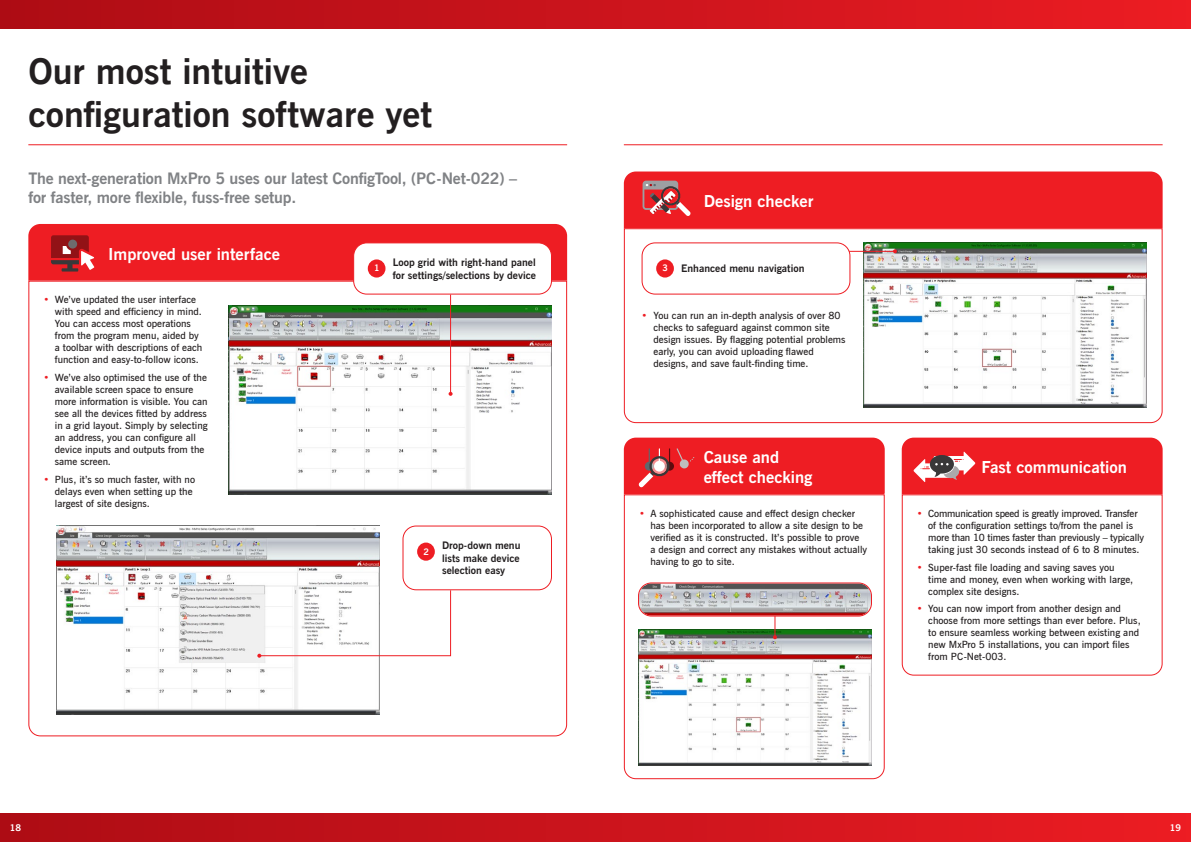
<style>
.page{position:relative;width:1191px;height:842px;background:#fff}
.page>*{position:absolute;margin:0;border:0;box-sizing:border-box;transform-origin:0 0}
.t1{font:700 36px/43.2px "News Gothic BT";color:#231f20}
.t2{font:700 16.7px/20px "News Gothic BT";color:#fff}
.t3{font:700 16px/19.2px "News Gothic BT";letter-spacing:-.01em;color:#808285}
.t4{font:700 10.5px/12.6px "News Gothic BT";color:#231f20}
.t5{font:600 10px/12px "News Gothic BT";color:#231f20}
.t6{font:600 10px/12px "News Gothic BT";letter-spacing:-.02em;color:#231f20}
.t7{font:700 9.4px "News Gothic BT";color:#fff}
.t8{font:700 9.2px "News Gothic BT";color:#fff}
.s1{color:#ee1d23}
</style>
<div class="page">
<div style="left:0;top:814px;width:1191px;height:28px;background:linear-gradient(to right,#ad0c14,#eb1c23)"></div>
<div style="left:0;top:0;width:1191px;height:28px;background:linear-gradient(to right,#ad0c14,#eb1c23)"></div>
<hr style="left:28px;top:144px;width:539px;height:1px;background:#ee1d23">
<hr style="left:624px;top:144px;width:538px;height:1px;background:#ee1d23">
<svg style="left:28px;top:281px;width:539px;height:456px"></svg>
<div style="left:28px;top:224px;width:539px;height:57px;background:#ee1d23"></div>
<div style="left:68px;top:240px;width:9px;height:9px;background:#6d6b6d;border-radius:50%"></div>
<img style="left:228px;top:306px;width:324px;height:189px">
<img style="left:57px;top:525px;width:323px;height:189px">
<div style="left:354px;top:243px;width:197px;height:51px;background:#fff;border-radius:13px"></div>
<div style="left:353px;top:242px;width:199px;height:53px;border:1px solid #ee1d23;border-radius:13px"></div>
<div style="left:368px;top:259px;width:17px;height:19px;background:#ee1d23;border-radius:50%"></div>
<div style="left:403px;top:526px;width:148px;height:64px;background:#fff;border-radius:13px"></div>
<div style="left:402px;top:525px;width:150px;height:65px;border:1px solid #ee1d23;border-radius:13px"></div>
<div style="left:417px;top:543px;width:18px;height:18px;background:#ee1d23;border-radius:50%"></div>
<hr style="left:450px;top:295px;width:1px;height:99px;background:#ee1d23">
<svg style="left:448px;top:392px;width:4px;height:4px"></svg>
<svg style="left:257px;top:589px;width:194px;height:69px"></svg>
<svg style="left:901px;top:494px;width:262px;height:182px"></svg>
<svg style="left:901px;top:438px;width:261px;height:56px;background:#e92a2f"></svg>
<svg style="left:623px;top:228px;width:540px;height:196px"></svg>
<div style="left:624px;top:171px;width:538px;height:57px;background:#ee1d23"></div>
<img style="left:863px;top:242px;width:283px;height:165px">
<hr style="left:847px;top:251px;width:48px;height:1px;background:#ee1d23">
<svg style="left:893px;top:249px;width:4px;height:4px"></svg>
<div style="left:642px;top:243px;width:208px;height:51px;background:#fff;border-radius:13px"></div>
<div style="left:641px;top:242px;width:209px;height:53px;border:1px solid #ee1d23;border-radius:13px"></div>
<div style="left:656px;top:259px;width:18px;height:19px;background:#ee1d23;border-radius:50%"></div>
<svg style="left:623px;top:494px;width:262px;height:286px"></svg>
<div style="left:624px;top:438px;width:260px;height:56px;background:#ee1d23"></div>
<img style="left:638px;top:629px;width:234px;height:136px">
<svg style="left:773px;top:616px;width:4px;height:23px"></svg>
<img style="left:639px;top:583px;width:232px;height:32px">
<div style="left:638px;top:582px;width:234px;height:34px;border:1px solid #ee1d23;border-radius:13px"></div>
<p class="t1" style="left:28px;top:49px;width:405px">Our most intuitive configuration software yet</p>
<p class="t3" style="left:28px;top:168px;width:490px">The next-generation MxPro 5 uses our latest ConfigTool, (PC-Net-022) – for faster, more flexible, fuss-free setup.</p>
<p class="t2" style="left:108px;top:243px;width:173px">Improved user interface</p>
<p class="t5" style="left:55px;top:294px;width:149px;text-indent:-11px"><span class="s1">•</span> We’ve updated the user interface with speed and efficiency in mind.<br>You can access most operations from the program menu, aided by a toolbar with descriptions of each function and easy-to-follow icons.</p>
<p class="t5" style="left:55px;top:371px;width:154px;text-indent:-11px"><span class="s1">•</span> We’ve also optimised the use of the available screen space to ensure more information is visible. You can see all the devices fitted by address in a grid layout. Simply by selecting an address, you can configure all device inputs and outputs from the same screen.</p>
<p class="t5" style="left:55px;top:473px;width:142px;text-indent:-11px"><span class="s1">•</span> Plus, it’s so much faster, with no delays even when setting up the largest of site designs.</p>
<p class="t8" style="left:374px;top:263px;width:7px">1</p>
<p class="t4" style="left:393px;top:256px;width:145px">Loop grid with right-hand panel for settings/selections by device</p>
<p class="t8" style="left:423px;top:546px;width:7px">2</p>
<p class="t4" style="left:442px;top:539px;width:80px;text-align:justify">Drop-down menu lists make device selection easy</p>
<p class="t2" style="left:703px;top:191px;width:111px">Design checker</p>
<p class="t8" style="left:662px;top:263px;width:7px">3</p>
<p class="t4" style="left:681px;top:262px;width:125px">Enhanced menu navigation</p>
<p class="t5" style="left:653px;top:309px;width:194px;text-indent:-12px"><span class="s1">•</span> You can run an in-depth analysis of over 80 checks to safeguard against common site design issues. By flagging potential problems early, you can avoid uploading flawed designs, and save fault-finding time.</p>
<p class="t2" style="left:703px;top:447px;width:110px">Cause and effect checking</p>
<p class="t5" style="left:650px;top:507px;width:218px;text-indent:-11px"><span class="s1">•</span> A sophisticated cause and effect design checker has been incorporated to allow a site design to be verified as it is constructed. It’s possible to prove<br>a design and correct any mistakes without actually having to go to site.</p>
<p class="t2" style="left:981px;top:457px;width:147px">Fast communication</p>
<p class="t6" style="left:928px;top:507px;width:217px;text-indent:-11px"><span class="s1">•</span> Communication speed is greatly improved. Transfer of the configuration settings to/from the panel is more than 10 times faster than previously – typically taking just 30 seconds instead of 6 to 8 minutes.</p>
<p class="t5" style="left:928px;top:561px;width:206px;text-indent:-11px"><span class="s1">•</span> Super-fast file loading and saving saves you time and money, even when working with large, complex site designs.</p>
<p class="t5" style="left:928px;top:603px;width:214px;text-indent:-11px"><span class="s1">•</span> You can now import from another design and choose from more settings than ever before. Plus, to ensure seamless working between existing and new MxPro 5 installations, you can import files from PC-Net-003.</p>
<p class="t7" style="left:10px;top:822px;width:13px">18</p>
<p class="t7" style="left:1169px;top:822px;width:13px">19</p>
</div>
